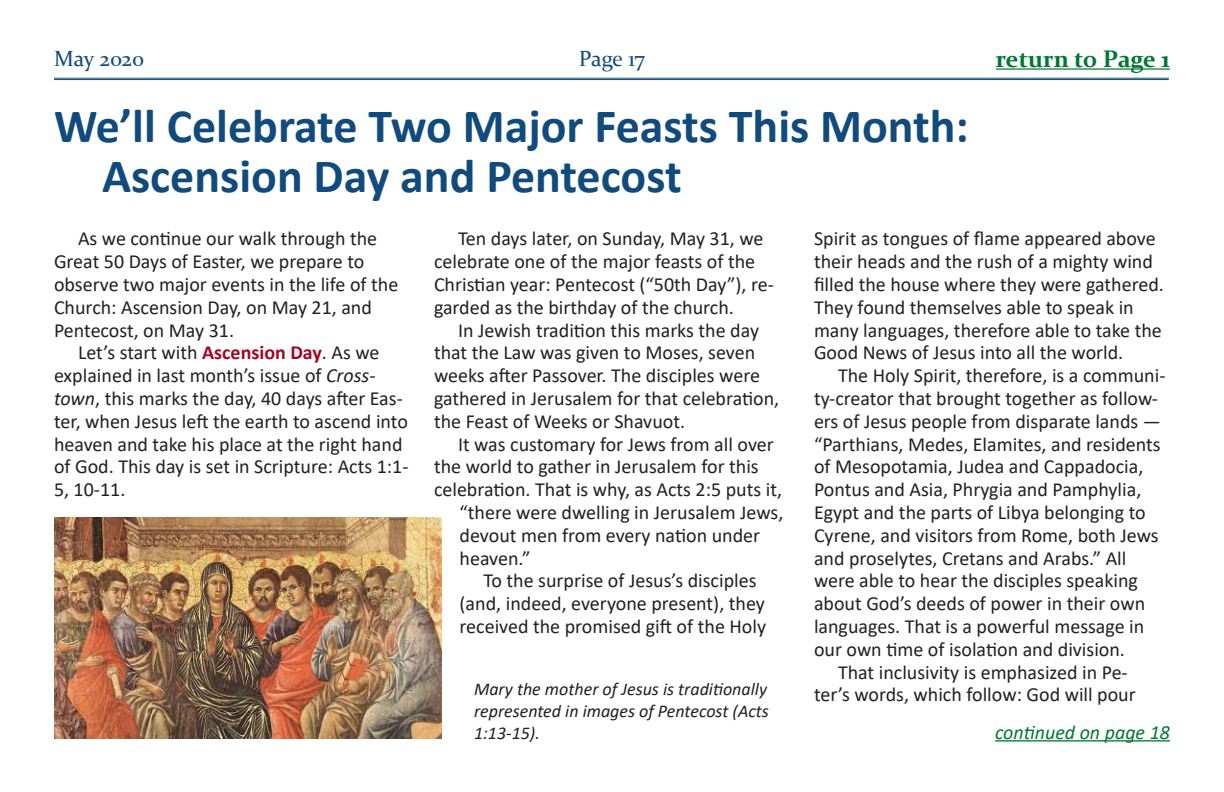
<style>
.page{position:relative;width:1224px;height:792px;background:#fff}
.page>*{position:absolute;margin:0;border:0;box-sizing:border-box;transform-origin:0 0}
.t1{font:700 48px/50px "Calibri";color:#114b7d}
.t2{font:700 24px "Constantia";color:#007730}
.t3{font:22px "Constantia";letter-spacing:-.015em;color:#114b7d}
.t4{font:20px/22.8px "Calibri";color:#231f20}
.t5{font:italic 20px "Calibri";color:#007730}
.t6{font:italic 18px/22px "Calibri";color:#231f20}
.s1{font-weight:700;color:#a60421}
.s2{font-style:italic}
</style>
<div class="page">
<hr style="left:54px;top:78px;width:1115px;height:1px;background:#114b7d">
<hr style="left:54px;top:79px;width:1115px;height:1px;background:#114b7d">
<hr style="left:996px;top:68px;width:174px;height:2px;background:#007730">
<hr style="left:995px;top:740px;width:175px;height:2px;background:#007730">
<img style="left:54px;top:517px;width:388px;height:222px">
<p class="t3" style="left:54px;top:43px;width:92px">May 2020</p>
<p class="t3" style="left:579px;top:43px;width:68px">Page 17</p>
<p class="t2" style="left:996px;top:43px;width:176px">return to Page 1</p>
<h1 class="t1" style="left:102px;top:100px;width:868px;text-indent:-48px">We’ll Celebrate Two Major Feasts This Month:<br>Ascension Day and Pentecost</h1>
<p class="t4" style="left:54px;top:227px;width:346px;text-indent:24px">As we continue our walk through the Great 50 Days of Easter, we prepare to observe two major events in the life of the Church: Ascension Day, on May 21, and Pentecost, on May 31.</p>
<p class="t4" style="left:54px;top:341px;width:356px;text-indent:24px">Let’s start with <span class="s1">Ascension Day</span>. As we explained in last month’s issue of <span class="s2">Cross&shy;town</span>, this marks the day, 40 days after Eas&shy;ter, when Jesus left the earth to ascend into heaven and take his place at the right hand of God. This day is set in Scripture: Acts 1:1- 5, 10-11.</p>
<p class="t4" style="left:814px;top:227px;width:351px">Spirit as tongues of flame appeared above their heads and the rush of a mighty wind filled the house where they were gathered.<br>They found themselves able to speak in many languages, therefore able to take the Good News of Jesus into all the world.</p>
<p class="t4" style="left:838px;top:364px;width:329px">The Holy Spirit, therefore, is a communi-</p>
<p class="t4" style="left:814px;top:386px;width:346px">ty-creator that brought together as follow-</p>
<p class="t4" style="left:814px;top:409px;width:349px">ers of Jesus people from disparate lands —</p>
<p class="t4" style="left:814px;top:432px;width:348px">“Parthians, Medes, Elamites, and residents</p>
<p class="t4" style="left:814px;top:455px;width:331px">of Mesopotamia, Judea and Cappadocia,</p>
<p class="t4" style="left:814px;top:478px;width:329px">Pontus and Asia, Phrygia and Pamphylia,</p>
<p class="t4" style="left:814px;top:500px;width:333px">Egypt and the parts of Libya belonging to</p>
<p class="t4" style="left:814px;top:523px;width:346px">Cyrene, and visitors from Rome, both Jews</p>
<p class="t4" style="left:814px;top:546px;width:314px">and proselytes, Cretans and Arabs.” All</p>
<p class="t4" style="left:814px;top:569px;width:325px">were able to hear the disciples speaking</p>
<p class="t4" style="left:814px;top:592px;width:333px">about God’s deeds of power in their own</p>
<p class="t4" style="left:814px;top:614px;width:332px">languages. That is a powerful message in</p>
<p class="t4" style="left:814px;top:637px;width:313px">our own time of isolation and division.</p>
<p class="t4" style="left:838px;top:660px;width:291px">That inclusivity is emphasized in Pe-</p>
<p class="t4" style="left:434px;top:227px;width:341px;text-indent:24px">Ten days later, on Sunday, May 31, we celebrate one of the major feasts of the Christian year: Pentecost (“50th Day”), re&shy;garded as the birthday of the church.</p>
<p class="t4" style="left:434px;top:318px;width:347px;text-indent:24px">In Jewish tradition this marks the day that the Law was given to Moses, seven weeks after Passover. The disciples were gathered in Jerusalem for that celebration, the Feast of Weeks or Shavuot.</p>
<p class="t4" style="left:458px;top:432px;width:317px">It was customary for Jews from all over</p>
<p class="t4" style="left:434px;top:455px;width:326px">the world to gather in Jerusalem for this</p>
<p class="t4" style="left:434px;top:478px;width:350px">celebration. That is why, as Acts 2:5 puts it,</p>
<p class="t4" style="left:460px;top:500px;width:325px">“there were dwelling in Jerusalem Jews,</p>
<p class="t4" style="left:460px;top:523px;width:302px">devout men from every nation under</p>
<p class="t4" style="left:460px;top:546px;width:72px">heaven.”</p>
<p class="t4" style="left:484px;top:569px;width:274px">To the surprise of Jesus’s disciples</p>
<p class="t4" style="left:460px;top:592px;width:307px">(and, indeed, everyone present), they</p>
<p class="t4" style="left:460px;top:614px;width:308px">received the promised gift of the Holy</p>
<p class="t6" style="left:474px;top:677px;width:295px">Mary the mother of Jesus is traditionally</p>
<p class="t4" style="left:814px;top:683px;width:323px">ter’s words, which follow: God will pour</p>
<p class="t6" style="left:474px;top:699px;width:296px">represented in images of Pentecost (Acts<br>1:13-15).</p>
<p class="t5" style="left:995px;top:718px;width:176px">continued on page 18</p>
</div>
